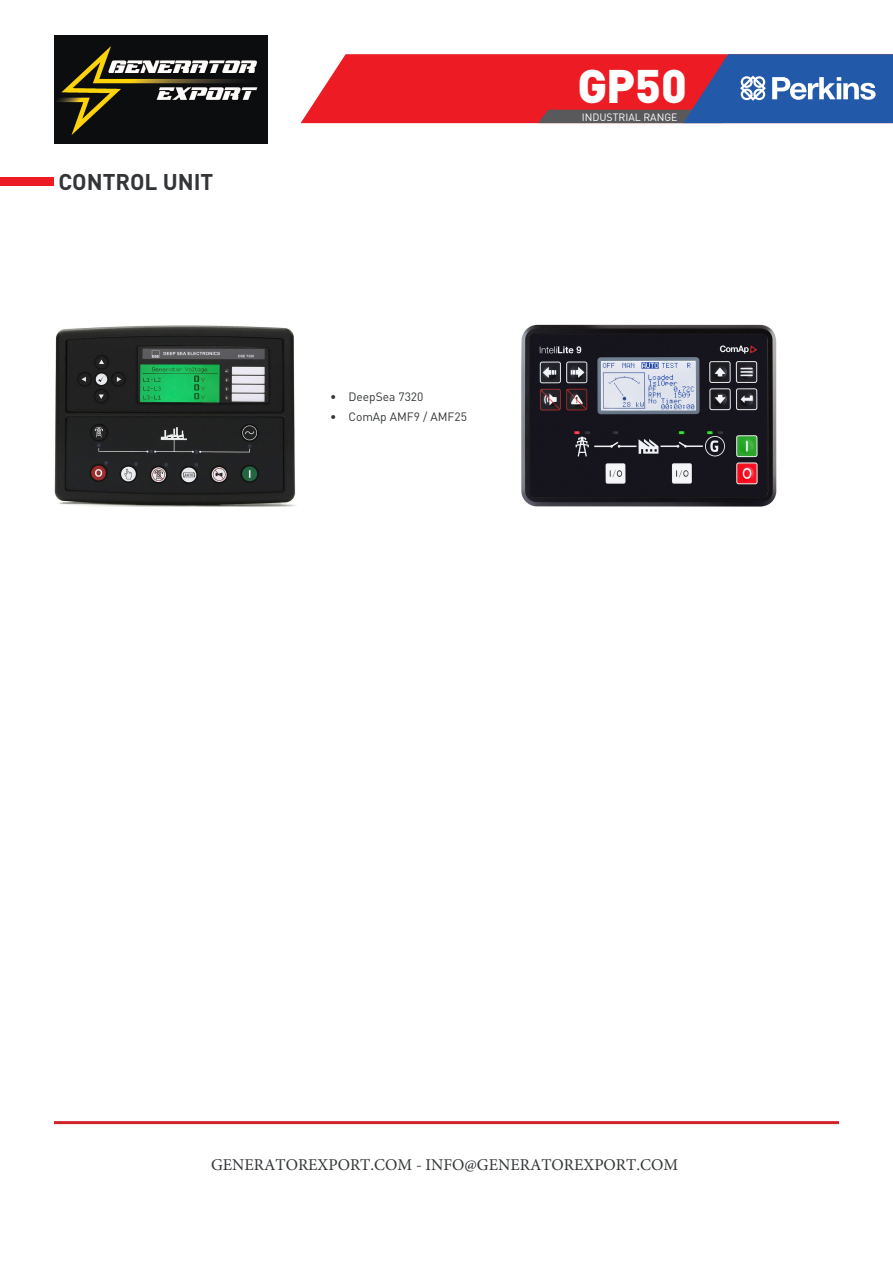
<style>
.page{position:relative;width:893px;height:1263px;background:#fff}
.page>*{position:absolute;margin:0;border:0;box-sizing:border-box;transform-origin:0 0}
.t1{font:900 46.5px "DIN Pro";color:#fff}
.t2{font:700 22.5px "DIN Pro";color:#333638}
.t3{font:16.5px "Minion Pro";color:#333638}
.t4{font:12px "DIN Pro";color:#333638}
.t5{font:10.5px "DIN Pro";color:#fff}
</style>
<div class="page">
<hr style="left:54px;top:1121px;width:785px;height:3px;background:#d1232a">
<div style="left:0;top:177px;width:54px;height:9px;background:#ed1c24"></div>
<svg style="left:301px;top:54px;width:592px;height:69px;background:#ae405c"></svg>
<img style="left:54px;top:36px;width:213px;height:107px">
<img style="left:54px;top:325px;width:242px;height:182px">
<img style="left:521px;top:324px;width:256px;height:183px">
<h1 class="t1" style="left:577px;top:46px;width:111px">GP50</h1>
<p class="t2" style="left:58px;top:164px;width:156px">CONTROL UNIT</p>
<p class="t4" style="left:330px;top:387px;width:95px">• DeepSea 7320</p>
<p class="t4" style="left:330px;top:407px;width:138px">• ComAp AMF9 / AMF25</p>
<p class="t5" style="left:582px;top:109px;width:97px">INDUSTRIAL RANGE</p>
<p class="t3" style="left:211px;top:1153px;width:469px">GENERATOREXPORT.COM - INFO@GENERATOREXPORT.COM</p>
</div>
